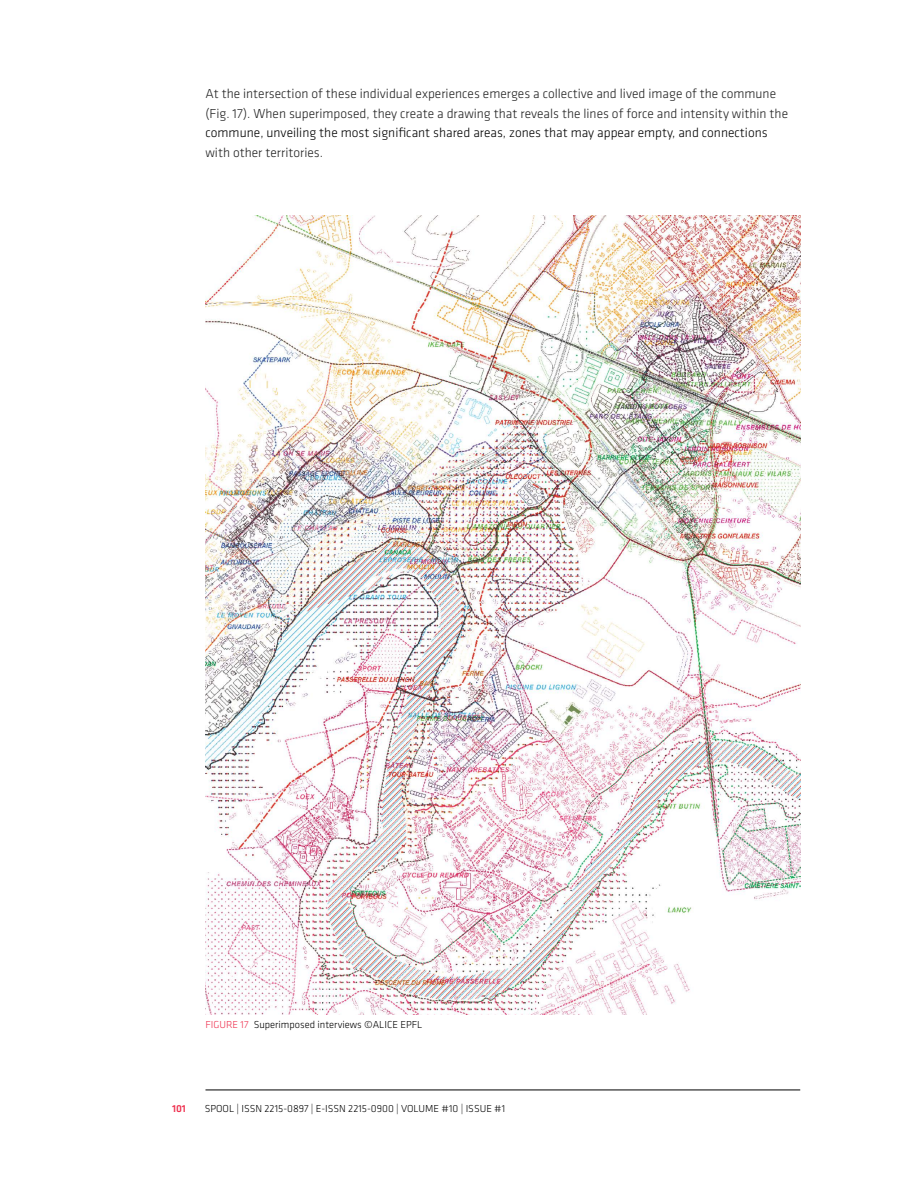
<style>
.page{position:relative;width:918px;height:1188px;background:#fff}
.page>*{position:absolute;margin:0;border:0;box-sizing:border-box;transform-origin:0 0}
.t1{font:300 13.5px/19.5px "Klavika Basic";color:#212121}
.t2{font:300 13.5px "Klavika Basic";color:#000}
.t3{font:300 10.5px "Klavika Basic";color:#000}
.t4{font:300 10.5px "Klavika Basic";color:#ee2f4e}
.t5{font:500 10.5px "Klavika Basic";color:#ee2f4e}
.s1{color:#ee2f4e}
</style>
<div class="page">
<hr style="left:206px;top:1090px;width:594px;height:1px;background:#000">
<img style="left:206px;top:215px;width:594px;height:800px">
<p class="t1" style="left:206px;top:84px;width:584px">At the intersection of these individual experiences emerges a collective and lived image of the commune (Fig. 17). When superimposed, they create a drawing that reveals the lines of force and intensity within the</p>
<p class="t2" style="left:206px;top:125px;width:564px">commune, unveiling the most significant shared areas, zones that may appear empty, and connections</p>
<p class="t1" style="left:206px;top:142px;width:119px">with other territories.</p>
<p class="t4" style="left:206px;top:1019px;width:12px">Figure</p>
<p class="t3" style="left:241px;top:1019px;width:183px"><span class="s1">17</span> Superimposed interviews ©ALICE EPFL</p>
<p class="t5" style="left:172px;top:1102px;width:15px">101</p>
<p class="t3" style="left:205px;top:1102px;width:302px">SPOOL | ISSN 2215-0897 | E-ISSN 2215-0900 | VOLUME #10 | ISSUE #1</p>
</div>
